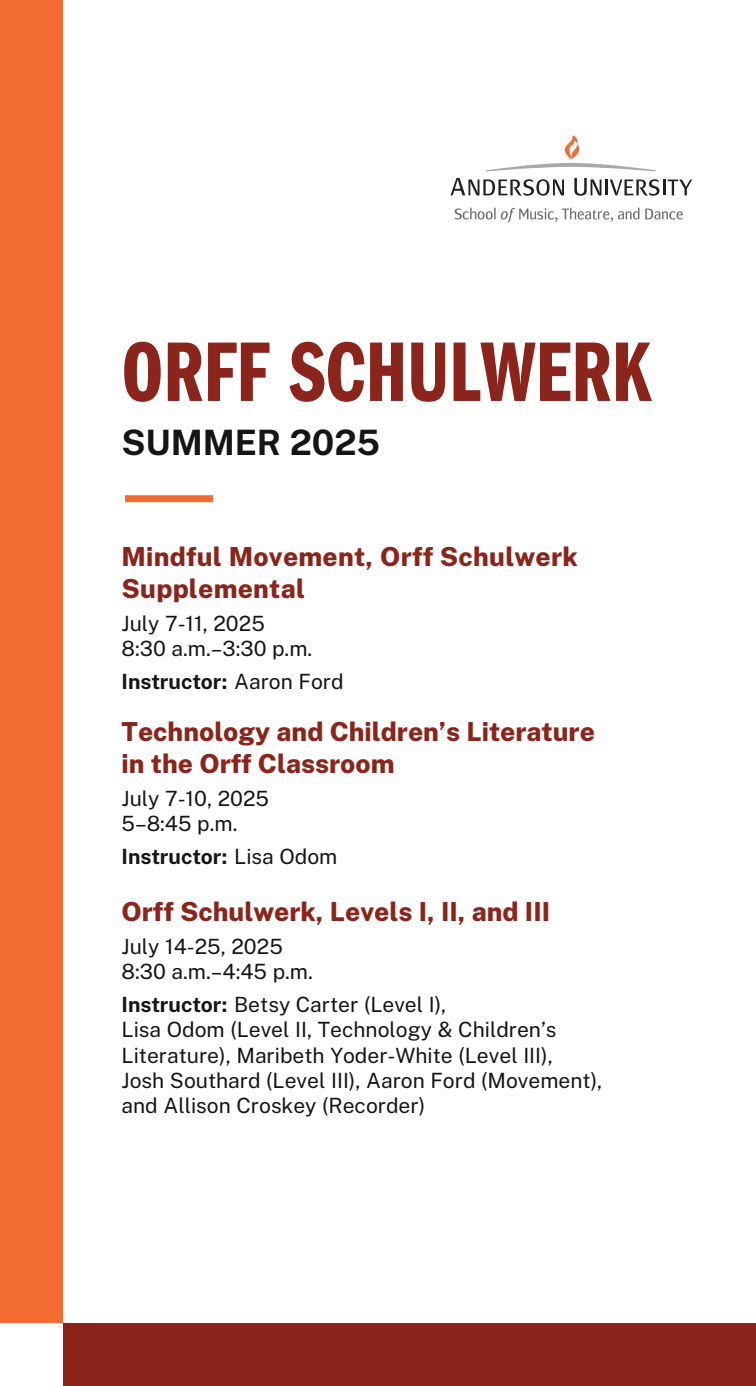
<style>
.page{position:relative;width:756px;height:1386px;background:#fff}
.page>*{position:absolute;margin:0;border:0;box-sizing:border-box;transform-origin:0 0}
.t1{font:87.5px "Franklin Gothic LT Pro Dm Cm";color:#8b241a}
.t2{font:700 35px "Public Sans";letter-spacing:-.005em;color:#161515}
.t3{font:800 26.25px/31.5px "Public Sans";color:#8b241a}
.t4{font:21px/25.2px "Public Sans";color:#161515}
.t5{font:700 21px "Public Sans";color:#161515}
.s1{font-weight:400}
.s2{font-weight:700}
</style>
<div class="page">
<div style="left:63px;top:1323px;width:693px;height:63px;background:#8b241a"></div>
<div style="left:125px;top:495px;width:88px;height:7px;background:#f26c32"></div>
<svg style="left:486px;top:135px;width:170px;height:36px"></svg>
<svg style="left:451px;top:178px;width:113px;height:18px"></svg>
<svg style="left:574px;top:178px;width:28px;height:18px"></svg>
<hr style="left:605px;top:180px;width:3px;height:15px;background:#231f20">
<svg style="left:610px;top:179px;width:82px;height:17px"></svg>
<svg style="left:455px;top:208px;width:228px;height:15px"></svg>
<div style="left:0;top:0;width:63px;height:1323px;background:#f26c32"></div>
<h1 class="t1" style="left:122px;top:324px;width:532px">ORFF SCHULWERK</h1>
<h2 class="t2" style="left:122px;top:419px;width:260px">SUMMER 2025</h2>
<p class="t3" style="left:122px;top:540px;width:458px">Mindful Movement, Orff Schulwerk<br>Supplemental</p>
<p class="t4" style="left:122px;top:610px;width:192px">July 7-11, 2025<br>8:30 a.m.–3:30 p.m.</p>
<p class="t5" style="left:122px;top:667px;width:224px">Instructor: <span class="s1">Aaron Ford</span></p>
<p class="t3" style="left:122px;top:715px;width:475px">Technology and Children’s Literature in the Orff Classroom</p>
<p class="t4" style="left:122px;top:785px;width:149px">July 7-10, 2025<br>5–8:45 p.m.</p>
<p class="t5" style="left:122px;top:843px;width:217px">Instructor: <span class="s1">Lisa Odom</span></p>
<p class="t3" style="left:122px;top:895px;width:430px">Orff Schulwerk, Levels I, II, and III</p>
<p class="t4" style="left:122px;top:933px;width:193px">July 14-25, 2025<br>8:30 a.m.–4:45 p.m.</p>
<p class="t4" style="left:122px;top:991px;width:482px"><span class="s2">Instructor:</span> Betsy Carter (Level I),<br>Lisa Odom (Level II, Technology &amp; Children’s Literature), Maribeth Yoder-White (Level III),<br>Josh Southard (Level III), Aaron Ford (Movement), and Allison Croskey (Recorder)</p>
</div>
